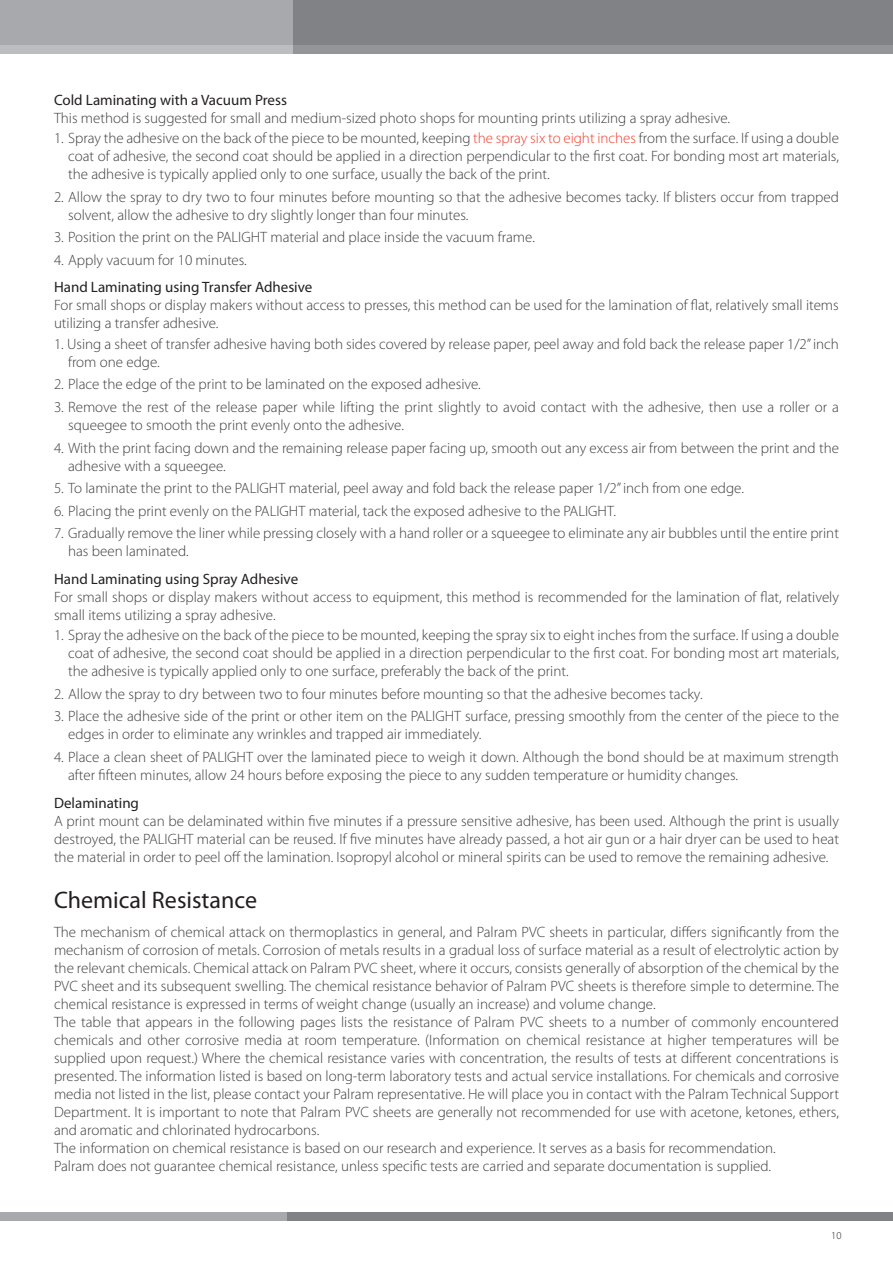
<style>
.page{position:relative;width:893px;height:1263px;background:#fff}
.page>*{position:absolute;margin:0;border:0;box-sizing:border-box;transform-origin:0 0}
.t1{font:24px "Myriad Pro";color:#231f20}
.Normal_-_Number_Ltr{font:300 15px/18px "Myriad Pro";color:#3e3e3f}
.t2{font:15px "Myriad Pro";color:#231f20}
.t3{font:300 10.5px "Myriad Pro";color:#231f20}
.s1{color:#ef3e2e}
</style>
<div class="page">
<div style="left:286px;top:1212px;width:607px;height:9px;background:#808285"></div>
<div style="left:0;top:1212px;width:286px;height:9px;background:#a8a9ad"></div>
<div style="left:293px;top:0;width:600px;height:54px;background:#808285"></div>
<div style="left:293px;top:45px;width:600px;height:9px;background:#939598"></div>
<div style="left:0;top:0;width:293px;height:54px;background:#a8a9ad"></div>
<div style="left:0;top:45px;width:293px;height:9px;background:#bcbdc0"></div>
<p class="t2" style="left:54px;top:92px;width:234px">Cold Laminating with a Vacuum Press</p>
<p class="Normal_-_Number_Ltr" style="left:54px;top:109px;width:678px">This method is suggested for small and medium-sized photo shops for mounting prints utilizing a spray adhesive.</p>
<p class="Normal_-_Number_Ltr" style="left:68px;top:129px;width:772px;text-align:justify;text-indent:-14px">1. Spray the adhesive on the back of the piece to be mounted, keeping <span class="s1">the spray six to eight inches</span> from the surface. If using a double coat of adhesive, the second coat should be applied in a direction perpendicular to the first coat. For bonding most art materials, the adhesive is typically applied only to one surface, usually the back of the print.</p>
<p class="Normal_-_Number_Ltr" style="left:68px;top:188px;width:772px;text-indent:-14px">2. Allow the spray to dry two to four minutes before mounting so that the adhesive becomes tacky. If blisters occur from trapped solvent, allow the adhesive to dry slightly longer than four minutes.</p>
<p class="Normal_-_Number_Ltr" style="left:54px;top:229px;width:482px">3. Position the print on the PALIGHT material and place inside the vacuum frame.</p>
<p class="Normal_-_Number_Ltr" style="left:54px;top:251px;width:194px">4. Apply vacuum for 10 minutes.</p>
<p class="t2" style="left:54px;top:279px;width:260px">Hand Laminating using Transfer Adhesive</p>
<p class="Normal_-_Number_Ltr" style="left:54px;top:297px;width:786px">For small shops or display makers without access to presses, this method can be used for the lamination of flat, relatively small items utilizing a transfer adhesive.</p>
<p class="Normal_-_Number_Ltr" style="left:68px;top:335px;width:772px;text-indent:-14px">1. Using a sheet of transfer adhesive having both sides covered by release paper, peel away and fold back the release paper 1/2” inch from one edge.</p>
<p class="Normal_-_Number_Ltr" style="left:54px;top:376px;width:428px">2. Place the edge of the print to be laminated on the exposed adhesive.</p>
<p class="Normal_-_Number_Ltr" style="left:68px;top:398px;width:772px;text-indent:-14px">3. Remove the rest of the release paper while lifting the print slightly to avoid contact with the adhesive, then use a roller or a squeegee to smooth the print evenly onto the adhesive.</p>
<p class="Normal_-_Number_Ltr" style="left:68px;top:439px;width:772px;text-indent:-14px">4. With the print facing down and the remaining release paper facing up, smooth out any excess air from between the print and the adhesive with a squeegee.</p>
<p class="Normal_-_Number_Ltr" style="left:54px;top:479px;width:691px">5. To laminate the print to the PALIGHT material, peel away and fold back the release paper 1/2” inch from one edge.</p>
<p class="Normal_-_Number_Ltr" style="left:54px;top:502px;width:563px">6. Placing the print evenly on the PALIGHT material, tack the exposed adhesive to the PALIGHT.</p>
<p class="Normal_-_Number_Ltr" style="left:68px;top:525px;width:772px;text-indent:-14px">7. Gradually remove the liner while pressing closely with a hand roller or a squeegee to eliminate any air bubbles until the entire print has been laminated.</p>
<p class="t2" style="left:54px;top:571px;width:246px">Hand Laminating using Spray Adhesive</p>
<p class="Normal_-_Number_Ltr" style="left:54px;top:588px;width:787px">For small shops or display makers without access to equipment, this method is recommended for the lamination of flat, relatively small items utilizing a spray adhesive.</p>
<p class="Normal_-_Number_Ltr" style="left:68px;top:626px;width:772px;text-align:justify;text-indent:-14px">1. Spray the adhesive on the back of the piece to be mounted, keeping the spray six to eight inches from the surface. If using a double coat of adhesive, the second coat should be applied in a direction perpendicular to the first coat. For bonding most art materials, the adhesive is typically applied only to one surface, preferably the back of the print.</p>
<p class="Normal_-_Number_Ltr" style="left:54px;top:685px;width:650px">2. Allow the spray to dry between two to four minutes before mounting so that the adhesive becomes tacky.</p>
<p class="Normal_-_Number_Ltr" style="left:68px;top:708px;width:772px;text-indent:-14px">3. Place the adhesive side of the print or other item on the PALIGHT surface, pressing smoothly from the center of the piece to the edges in order to eliminate any wrinkles and trapped air immediately.</p>
<p class="Normal_-_Number_Ltr" style="left:68px;top:748px;width:772px;text-indent:-14px">4. Place a clean sheet of PALIGHT over the laminated piece to weigh it down. Although the bond should be at maximum strength after fifteen minutes, allow 24 hours before exposing the piece to any sudden temperature or humidity changes.</p>
<p class="t2" style="left:54px;top:794px;width:87px">Delaminating</p>
<p class="Normal_-_Number_Ltr" style="left:54px;top:812px;width:786px;text-align:justify">A print mount can be delaminated within five minutes if a pressure sensitive adhesive, has been used. Although the print is usually destroyed, the PALIGHT material can be reused. If five minutes have already passed, a hot air gun or a hair dryer can be used to heat the material in order to peel off the lamination. Isopropyl alcohol or mineral spirits can be used to remove the remaining adhesive.</p>
<p class="t1" style="left:54px;top:887px;width:205px">Chemical Resistance</p>
<p class="Normal_-_Number_Ltr" style="left:54px;top:923px;width:786px;text-align:justify">The mechanism of chemical attack on thermoplastics in general, and Palram PVC sheets in particular, differs significantly from the mechanism of corrosion of metals. Corrosion of metals results in a gradual loss of surface material as a result of electrolytic action by the relevant chemicals. Chemical attack on Palram PVC sheet, where it occurs, consists generally of absorption of the chemical by the PVC sheet and its subsequent swelling. The chemical resistance behavior of Palram PVC sheets is therefore simple to determine. The chemical resistance is expressed in terms of weight change (usually an increase) and volume change.</p>
<p class="Normal_-_Number_Ltr" style="left:54px;top:1013px;width:786px;text-align:justify">The table that appears in the following pages lists the resistance of Palram PVC sheets to a number of commonly encountered chemicals and other corrosive media at room temperature. (Information on chemical resistance at higher temperatures will be supplied upon request.) Where the chemical resistance varies with concentration, the results of tests at different concentrations is presented. The information listed is based on long-term laboratory tests and actual service installations. For chemicals and corrosive media not listed in the list, please contact your Palram representative. He will place you in contact with the Palram Technical Support Department. It is important to note that Palram PVC sheets are generally not recommended for use with acetone, ketones, ethers, and aromatic and chlorinated hydrocarbons.</p>
<p class="Normal_-_Number_Ltr" style="left:54px;top:1139px;width:723px">The information on chemical resistance is based on our research and experience. It serves as a basis for recommendation.</p>
<p class="Normal_-_Number_Ltr" style="left:54px;top:1157px;width:719px">Palram does not guarantee chemical resistance, unless specific tests are carried and separate documentation is supplied.</p>
<p class="t3" style="left:831px;top:1229px;width:12px">10</p>
</div>
